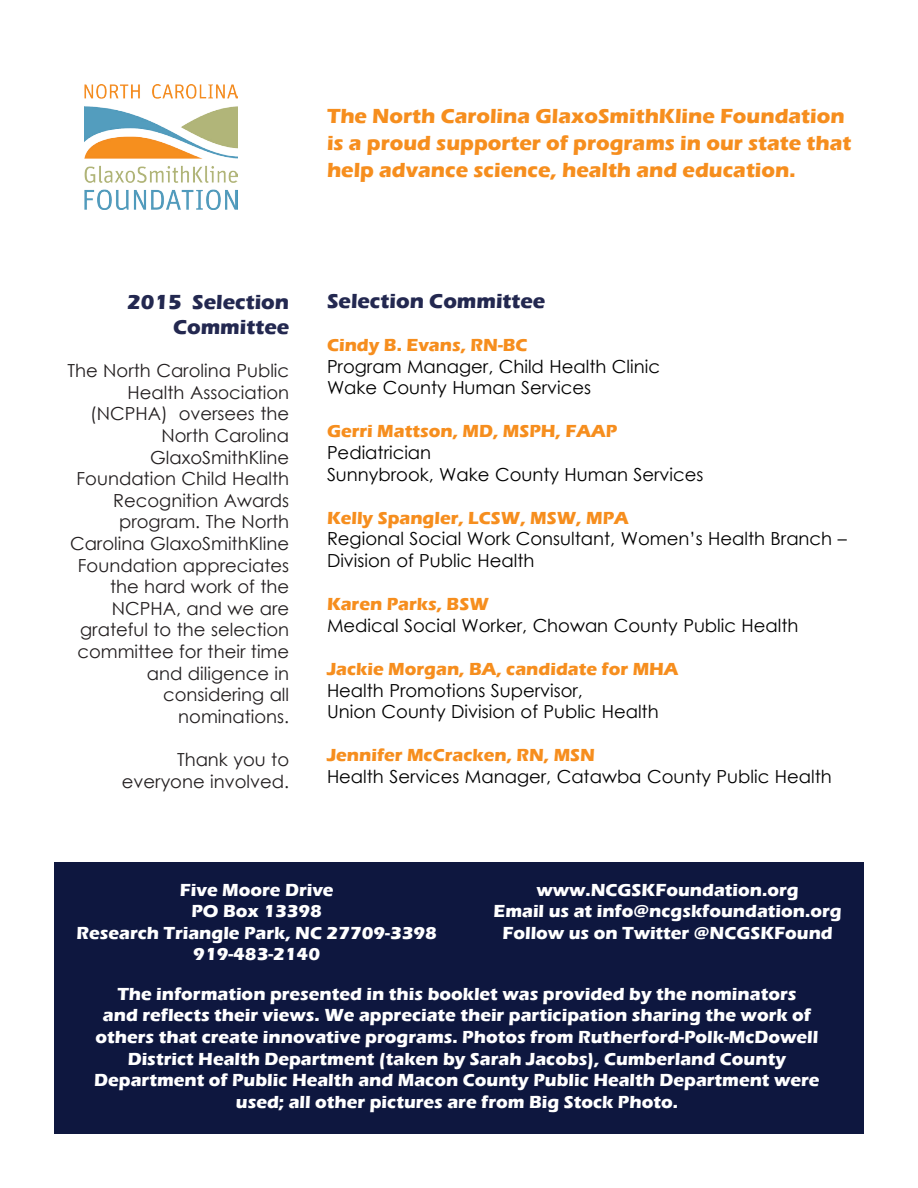
<style>
.page{position:relative;width:918px;height:1188px;background:#fff}
.page>*{position:absolute;margin:0;border:0;box-sizing:border-box;transform-origin:0 0}
.t1{font:700 21px/27px "Eras ITC";color:#f68e1e}
.t2{font:700 21px/25.2px "Eras ITC";color:#232850;text-align:right}
.t3{font:700 18px/21.6px "Eras ITC";color:#fff;text-align:center}
.t4{font:18px/21.6px "Century Gothic";color:#000}
.t5{font:18px/21.6px "Century Gothic";color:#231f20;text-align:right}
.t6{font:700 18px "Eras ITC";color:#f68e1e}
</style>
<div class="page">
<div style="left:54px;top:862px;width:810px;height:272px;background:#0e173f"></div>
<img style="left:85px;top:84px;width:153px;height:126px">
<p class="t1" style="left:327px;top:103px;width:526px">The North Carolina GlaxoSmithKline Foundation is a proud supporter of programs in our state that help advance science, health and education.</p>
<p class="t2" style="left:127px;top:289px;width:164px">2015 Selection<br>Committee</p>
<p class="t5" style="left:67px;top:360px;width:223px">The North Carolina Public<br>Health Association (NCPHA) oversees the<br>North Carolina<br>GlaxoSmithKline<br>Foundation Child Health<br>Recognition Awards program. The North<br>Carolina GlaxoSmithKline<br>Foundation appreciates the hard work of the<br>NCPHA, and we are grateful to the selection committee for their time and diligence in considering all nominations.</p>
<p class="t5" style="left:177px;top:748px;width:114px">Thank you to</p>
<p class="t5" style="left:122px;top:770px;width:169px">everyone involved.</p>
<p class="t2" style="left:327px;top:288px;width:220px">Selection Committee</p>
<p class="t6" style="left:327px;top:335px;width:202px">Cindy B. Evans, RN-BC</p>
<p class="t4" style="left:327px;top:355px;width:334px">Program Manager, Child Health Clinic</p>
<p class="t4" style="left:327px;top:377px;width:266px">Wake County Human Services</p>
<p class="t6" style="left:327px;top:421px;width:292px">Gerri Mattson, MD, MSPH, FAAP</p>
<p class="t4" style="left:327px;top:441px;width:106px">Pediatrician</p>
<p class="t4" style="left:327px;top:463px;width:378px">Sunnybrook, Wake County Human Services</p>
<p class="t6" style="left:327px;top:508px;width:303px">Kelly Spangler, LCSW, MSW, MPA</p>
<p class="t4" style="left:327px;top:528px;width:521px">Regional Social Work Consultant, Women’s Health Branch –<br>Division of Public Health</p>
<p class="t6" style="left:327px;top:594px;width:163px">Karen Parks, BSW</p>
<p class="t4" style="left:327px;top:614px;width:473px">Medical Social Worker, Chowan County Public Health</p>
<p class="t6" style="left:327px;top:659px;width:353px">Jackie Morgan, BA, candidate for MHA</p>
<p class="t4" style="left:327px;top:679px;width:257px">Health Promotions Supervisor,</p>
<p class="t4" style="left:327px;top:701px;width:333px">Union County Division of Public Health</p>
<p class="t6" style="left:327px;top:745px;width:270px">Jennifer McCracken, RN, MSN</p>
<p class="t4" style="left:327px;top:765px;width:506px">Health Services Manager, Catawba County Public Health</p>
<p class="t3" style="left:180px;top:879px;width:155px">Five Moore Drive</p>
<p class="t3" style="left:191px;top:901px;width:132px">PO Box 13398</p>
<p class="t3" style="left:77px;top:922px;width:362px">Research Triangle Park, NC 27709-3398</p>
<p class="t3" style="left:193px;top:944px;width:128px">919-483-2140</p>
<p class="t3" style="left:536px;top:879px;width:264px">www.NCGSKFoundation.org</p>
<p class="t3" style="left:493px;top:901px;width:350px">Email us at info@ncgskfoundation.org</p>
<p class="t3" style="left:502px;top:922px;width:332px">Follow us on Twitter @NCGSKFound</p>
<p class="t3" style="left:94px;top:983px;width:727px">The information presented in this booklet was provided by the nominators<br>and reflects their views. We appreciate their participation sharing the work of others that create innovative programs. Photos from Rutherford-Polk-McDowell District Health Department (taken by Sarah Jacobs), Cumberland County Department of Public Health and Macon County Public Health Department were used; all other pictures are from Big Stock Photo.</p>
</div>
